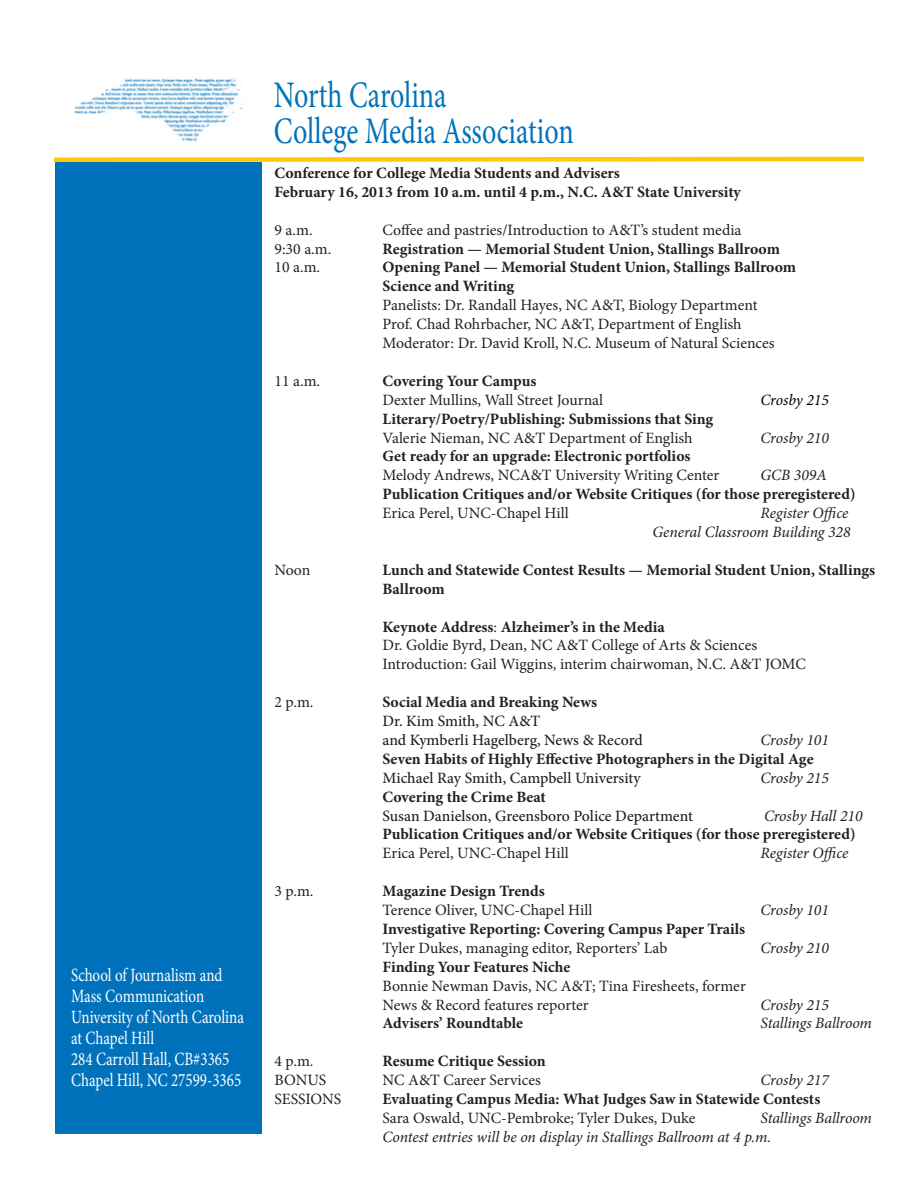
<style>
.page{position:relative;width:918px;height:1188px;background:#fff}
.page>*{position:absolute;margin:0;border:0;box-sizing:border-box;transform-origin:0 0}
.t1{font:37.5px/36px "Minion Pro";color:#0072bc;scale:.75 1}
.t2{font:18.75px/21px "Minion Pro";color:#fff;scale:.8 1}
.t3{font:700 15.75px/18.9px "Minion Pro";color:#231f20}
.t4{font:15.75px/18.9px "Minion Pro";color:#231f20}
.t5{font:italic 15.75px "Minion Pro";letter-spacing:-.01em;color:#231f20}
.t6{font:500 15.75px "Minion Pro";letter-spacing:-.005em;color:#231f20}
.t7{font:italic 15.75px "Minion Pro";letter-spacing:-.005em;color:#000}
.s1{font-weight:700}
.s2{font-weight:400}
</style>
<div class="page">
<div style="left:55px;top:162px;width:207px;height:971px;background:#0072bc"></div>
<img style="left:74px;top:78px;width:169px;height:64px">
<svg style="left:54px;top:156px;width:810px;height:6px;background:#fed547"></svg>
<p class="t2" style="left:71px;top:965px;width:191px">School of Journalism and<br>Mass Communication</p>
<p class="t2" style="left:71px;top:1007px;width:218px">University of North Carolina at Chapel Hill</p>
<p class="t2" style="left:71px;top:1049px;width:199px">284 Carroll Hall, CB#3365</p>
<p class="t2" style="left:71px;top:1070px;width:214px">Chapel Hill, NC 27599-3365</p>
<p class="t1" style="left:274px;top:77px;width:401px">North Carolina<br>College Media Association</p>
<p class="t3" style="left:274px;top:163px;width:347px">Conference for College Media Students and Advisers</p>
<p class="t3" style="left:274px;top:182px;width:468px">February 16, 2013 from 10 a.m. until 4 p.m., N.C. A&amp;T State University</p>
<p class="t4" style="left:274px;top:220px;width:40px">9 a.m.</p>
<p class="t4" style="left:382px;top:220px;width:361px">Coffee and pastries/Introduction to A&amp;T’s student media</p>
<p class="t4" style="left:274px;top:239px;width:58px">9:30 a.m.</p>
<p class="t3" style="left:382px;top:239px;width:399px">Registration — Memorial Student Union, Stallings Ballroom</p>
<p class="t4" style="left:274px;top:258px;width:47px">10 a.m.</p>
<p class="t3" style="left:382px;top:258px;width:415px">Opening Panel — Memorial Student Union, Stallings Ballroom</p>
<p class="t3" style="left:382px;top:277px;width:133px">Science and Writing</p>
<p class="t4" style="left:382px;top:296px;width:377px">Panelists: Dr. Randall Hayes, NC A&amp;T, Biology Department</p>
<p class="t4" style="left:382px;top:315px;width:361px">Prof. Chad Rohrbacher, NC A&amp;T, Department of English</p>
<p class="t4" style="left:382px;top:334px;width:394px">Moderator: Dr. David Kroll, N.C. Museum of Natural Sciences</p>
<p class="t4" style="left:274px;top:371px;width:47px">11 a.m.</p>
<p class="t4" style="left:382px;top:371px;width:222px"><span class="s1">Covering Your Campus<br></span>Dexter Mullins, Wall Street Journal</p>
<p class="t7" style="left:760px;top:389px;width:70px">Crosby 215</p>
<p class="t3" style="left:382px;top:409px;width:332px">Literary/Poetry/Publishing: Submissions that Sing</p>
<p class="t4" style="left:382px;top:428px;width:312px">Valerie Nieman, NC A&amp;T Department of English</p>
<p class="t5" style="left:760px;top:427px;width:70px">Crosby 210</p>
<p class="t3" style="left:382px;top:447px;width:310px">Get ready for an upgrade: Electronic portfolios</p>
<p class="t4" style="left:382px;top:466px;width:338px">Melody Andrews, NCA&amp;T University Writing Center</p>
<p class="t5" style="left:760px;top:465px;width:68px">GCB 309A</p>
<p class="t3" style="left:382px;top:485px;width:475px">Publication Critiques and/or Website Critiques (for those preregistered)</p>
<p class="t4" style="left:382px;top:504px;width:188px">Erica Perel, UNC-Chapel Hill</p>
<p class="t5" style="left:760px;top:502px;width:90px">Register Office</p>
<p class="t5" style="left:653px;top:521px;width:200px">General Classroom Building 328</p>
<p class="t4" style="left:274px;top:560px;width:37px">Noon</p>
<p class="t3" style="left:382px;top:560px;width:494px">Lunch and Statewide Contest Results — Memorial Student Union, Stallings<br>Ballroom</p>
<p class="t3" style="left:382px;top:617px;width:284px">Keynote Address<span class="s2">:</span> Alzheimer’s in the Media</p>
<p class="t4" style="left:382px;top:636px;width:376px">Dr. Goldie Byrd, Dean, NC A&amp;T College of Arts &amp; Sciences</p>
<p class="t4" style="left:382px;top:655px;width:425px">Introduction: Gail Wiggins, interim chairwoman, N.C. A&amp;T JOMC</p>
<p class="t4" style="left:274px;top:693px;width:41px">2 p.m.</p>
<p class="t3" style="left:382px;top:692px;width:216px">Social Media and Breaking News</p>
<p class="t6" style="left:382px;top:710px;width:159px">Dr. Kim Smith, NC A&amp;T</p>
<p class="t6" style="left:382px;top:729px;width:262px">and Kymberli Hagelberg, News &amp; Record</p>
<p class="t5" style="left:760px;top:729px;width:70px">Crosby 101</p>
<p class="t3" style="left:382px;top:749px;width:433px">Seven Habits of Highly Effective Photographers in the Digital Age</p>
<p class="t6" style="left:382px;top:767px;width:260px">Michael Ray Smith, Campbell University</p>
<p class="t5" style="left:760px;top:767px;width:70px">Crosby 215</p>
<p class="t3" style="left:382px;top:787px;width:165px">Covering the Crime Beat</p>
<p class="t6" style="left:382px;top:805px;width:312px">Susan Danielson, Greensboro Police Department</p>
<p class="t5" style="left:764px;top:805px;width:100px">Crosby Hall 210</p>
<p class="t3" style="left:382px;top:825px;width:475px">Publication Critiques and/or Website Critiques (for those preregistered)</p>
<p class="t4" style="left:382px;top:844px;width:188px">Erica Perel, UNC-Chapel Hill</p>
<p class="t5" style="left:760px;top:843px;width:90px">Register Office</p>
<p class="t4" style="left:274px;top:882px;width:41px">3 p.m.</p>
<p class="t3" style="left:382px;top:881px;width:164px">Magazine Design Trends</p>
<p class="t4" style="left:382px;top:901px;width:211px">Terence Oliver, UNC-Chapel Hill</p>
<p class="t5" style="left:760px;top:899px;width:70px">Crosby 101</p>
<p class="t3" style="left:382px;top:919px;width:364px">Investigative Reporting: Covering Campus Paper Trails</p>
<p class="t4" style="left:382px;top:938px;width:286px">Tyler Dukes, managing editor, Reporters’ Lab</p>
<p class="t5" style="left:760px;top:937px;width:70px">Crosby 210</p>
<p class="t3" style="left:382px;top:957px;width:189px">Finding Your Features Niche</p>
<p class="t4" style="left:382px;top:976px;width:365px">Bonnie Newman Davis, NC A&amp;T; Tina Firesheets, former<br>News &amp; Record features reporter</p>
<p class="t5" style="left:760px;top:994px;width:70px">Crosby 215</p>
<p class="t3" style="left:382px;top:1014px;width:142px">Advisers’ Roundtable</p>
<p class="t5" style="left:760px;top:1013px;width:113px">Stallings Ballroom</p>
<p class="t4" style="left:274px;top:1052px;width:41px">4 p.m.</p>
<p class="t3" style="left:382px;top:1052px;width:165px">Resume Critique Session</p>
<p class="t4" style="left:274px;top:1071px;width:53px">BONUS</p>
<p class="t4" style="left:383px;top:1071px;width:160px">NC A&amp;T Career Services</p>
<p class="t5" style="left:760px;top:1069px;width:70px">Crosby 217</p>
<p class="t4" style="left:274px;top:1090px;width:68px">SESSIONS</p>
<p class="t3" style="left:382px;top:1089px;width:440px">Evaluating Campus Media: What Judges Saw in Statewide Contests<br><span class="s2">Sara Oswald, UNC-Pembroke; Tyler Dukes, Duke</span></p>
<p class="t5" style="left:760px;top:1107px;width:113px">Stallings Ballroom</p>
<p class="t5" style="left:382px;top:1126px;width:390px">Contest entries will be on display in Stallings Ballroom at 4 p.m.</p>
</div>
